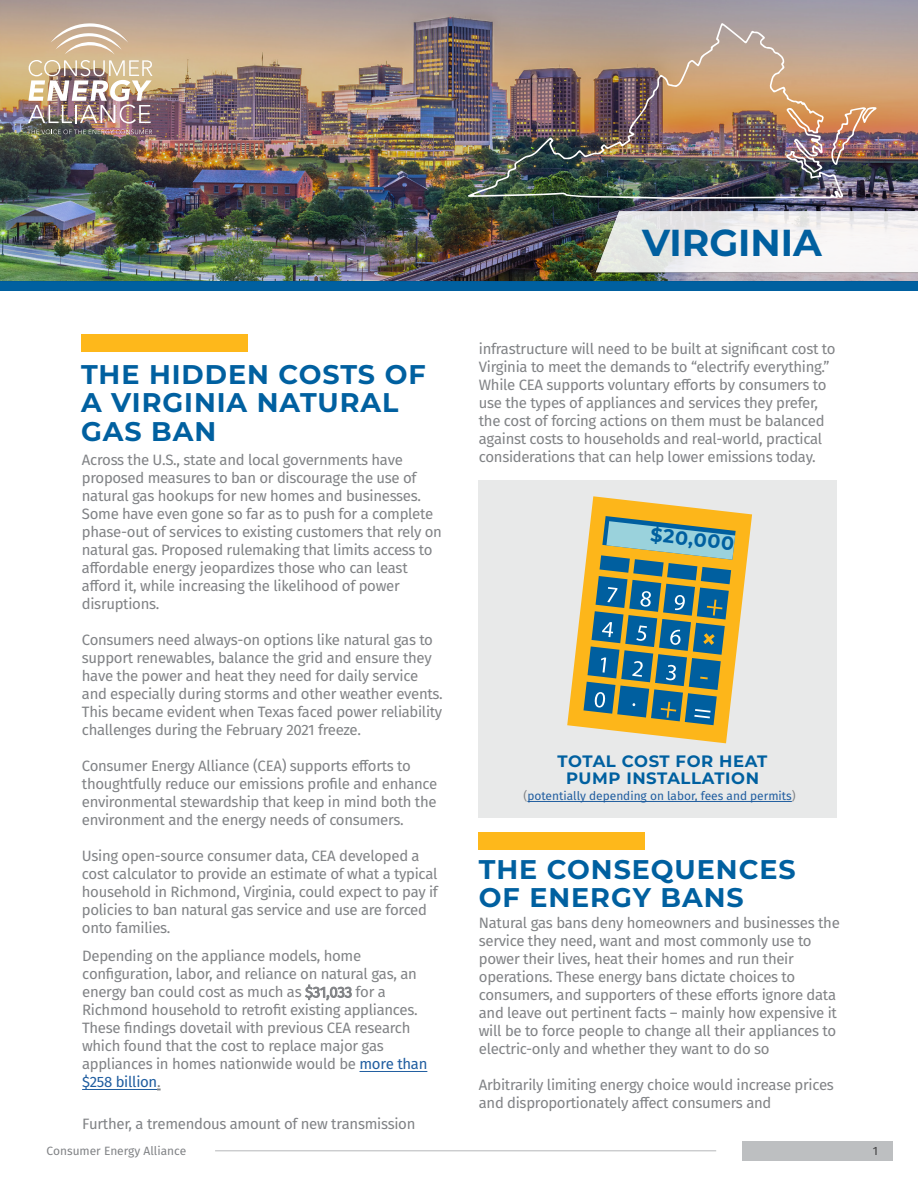
<style>
.page{position:relative;width:918px;height:1188px;background:#fff}
.page>*{position:absolute;margin:0;border:0;box-sizing:border-box;transform-origin:0 0}
.t1{font:700 37.5px "Montserrat";color:#005f9f}
.t2{font:700 27px/28.5px "Montserrat";letter-spacing:.035em;color:#0060a0}
.t3{font:700 19.2px "Montserrat";color:#0060a0}
.t4{font:700 16.5px/16.5px "Montserrat";letter-spacing:.035em;color:#0060a0;text-align:center}
.t5{font:15px/18px "Fira Sans";letter-spacing:-.02em;color:#818386}
.t6{font:12px "Fira Sans";color:#215ea0}
.t7{font:12px "Fira Sans";color:#818386}
.t8{font:12px "Fira Sans";color:#414142}
.s1{color:#215ea0}
.s2{color:#818386}
</style>
<div class="page">
<img style="left:0;top:0;width:918px;height:281px">
<div style="left:0;top:281px;width:918px;height:10px;background:#0060a0"></div>
<img style="left:468px;top:23px;width:375px;height:176px">
<img style="left:831px;top:107px;width:46px;height:58px">
<div style="left:479px;top:481px;width:358px;height:337px;background:#e8e9e9"></div>
<hr style="left:527px;top:801px;width:265px;height:1px;background:#215ea0">
<svg style="left:567px;top:496px;width:185px;height:247px;fill:#fdb61a"></svg>
<svg style="left:651px;top:689px;width:32px;height:32px"></svg>
<svg style="left:693px;top:623px;width:32px;height:32px"></svg>
<svg style="left:592px;top:611px;width:32px;height:32px"></svg>
<div style="left:588px;top:646px;width:31px;height:32px;background:#005f9f;border-radius:3px"></div>
<div style="left:617px;top:686px;width:32px;height:32px;background:#005f9f;border-radius:3px"></div>
<svg style="left:625px;top:615px;width:32px;height:32px"></svg>
<svg style="left:659px;top:619px;width:32px;height:32px"></svg>
<svg style="left:621px;top:650px;width:32px;height:32px"></svg>
<svg style="left:655px;top:654px;width:32px;height:32px"></svg>
<div style="left:689px;top:658px;width:32px;height:32px;background:#005f9f;border-radius:3px"></div>
<svg style="left:601px;top:657px;width:5px;height:16px"></svg>
<svg style="left:632px;top:661px;width:11px;height:16px"></svg>
<svg style="left:666px;top:665px;width:10px;height:16px"></svg>
<svg style="left:584px;top:682px;width:31px;height:32px"></svg>
<svg style="left:661px;top:702px;width:15px;height:16px"></svg>
<svg style="left:596px;top:516px;width:140px;height:129px;background:#79947c"></svg>
<svg style="left:700px;top:677px;width:8px;height:2px"></svg>
<svg style="left:685px;top:693px;width:32px;height:32px"></svg>
<img style="left:595px;top:211px;width:323px;height:62px">
<svg style="left:27px;top:130px;width:125px;height:4px"></svg>
<img style="left:28px;top:23px;width:125px;height:101px">
<hr style="left:82px;top:1089px;width:75px;height:1px;background:#215ea0">
<hr style="left:360px;top:1071px;width:67px;height:1px;background:#215ea0">
<div style="left:479px;top:832px;width:166px;height:18px;background:#feb81b"></div>
<div style="left:82px;top:335px;width:166px;height:17px;background:#feb81b"></div>
<div style="left:742px;top:1141px;width:150px;height:20px;background:#bdbfc1"></div>
<hr style="left:215px;top:1150px;width:501px;height:1px;background:#bdbfc1">
<h2 class="t2" style="left:81px;top:359px;width:346px">THE HIDDEN COSTS OF<br>A VIRGINIA NATURAL<br>GAS BAN</h2>
<p class="t5" style="left:82px;top:451px;width:362px">Across the U.S., state and local governments have proposed measures to ban or discourage the use of natural gas hookups for new homes and businesses.<br>Some have even gone so far as to push for a complete phase-out of services to existing customers that rely on natural gas. Proposed rulemaking that limits access to affordable energy jeopardizes those who can least afford it, while increasing the likelihood of power disruptions.</p>
<p class="t5" style="left:82px;top:631px;width:362px">Consumers need always-on options like natural gas to support renewables, balance the grid and ensure they have the power and heat they need for daily service and especially during storms and other weather events.<br>This became evident when Texas faced power reliability challenges during the February 2021 freeze.</p>
<p class="t5" style="left:82px;top:757px;width:357px">Consumer Energy Alliance (CEA) supports efforts to thoughtfully reduce our emissions profile and enhance environmental stewardship that keep in mind both the environment and the energy needs of consumers.</p>
<p class="t5" style="left:82px;top:847px;width:358px">Using open-source consumer data, CEA developed a cost calculator to provide an estimate of what a typical household in Richmond, Virginia, could expect to pay if policies to ban natural gas service and use are forced onto families.</p>
<p class="t5" style="left:82px;top:947px;width:347px">Depending on the appliance models, home configuration, labor, and reliance on natural gas, an energy ban could cost as much as $31,033 for a Richmond household to retrofit existing appliances.<br>These findings dovetail with previous CEA research which found that the cost to replace major gas appliances in homes nationwide would be <span class="s1">more than $258 billion</span>.</p>
<p class="t5" style="left:82px;top:1114px;width:335px">Further, a tremendous amount of new transmission</p>
<h1 class="t1" style="left:642px;top:216px;width:181px">VIRGINIA</h1>
<p class="t5" style="left:479px;top:339px;width:358px">infrastructure will need to be built at significant cost to Virginia to meet the demands to “electrify everything.” While CEA supports voluntary efforts by consumers to use the types of appliances and services they prefer, the cost of forcing actions on them must be balanced against costs to households and real-world, practical considerations that can help lower emissions today.</p>
<p class="t3" style="left:652px;top:520px;width:86px;rotate:7deg">$20,000</p>
<p class="t4" style="left:558px;top:753px;width:211px">TOTAL COST FOR HEAT<br>PUMP INSTALLATION</p>
<p class="t6" style="left:524px;top:787px;width:274px"><span class="s2">(</span>potentially depending on labor, fees and permits<span class="s2">)</span></p>
<h2 class="t2" style="left:479px;top:854px;width:318px">THE CONSEQUENCES<br>OF ENERGY BANS</h2>
<p class="t5" style="left:479px;top:914px;width:362px">Natural gas bans deny homeowners and businesses the service they need, want and most commonly use to power their lives, heat their homes and run their operations. These energy bans dictate choices to consumers, and supporters of these efforts ignore data and leave out pertinent facts – mainly how expensive it will be to force people to change all their appliances to electric-only and whether they want to do so</p>
<p class="t5" style="left:479px;top:1075px;width:357px">Arbitrarily limiting energy choice would increase prices and disproportionately affect consumers and</p>
<p class="t7" style="left:47px;top:1142px;width:141px">Consumer Energy Alliance</p>
<p class="t8" style="left:873px;top:1142px;width:7px">1</p>
</div>
